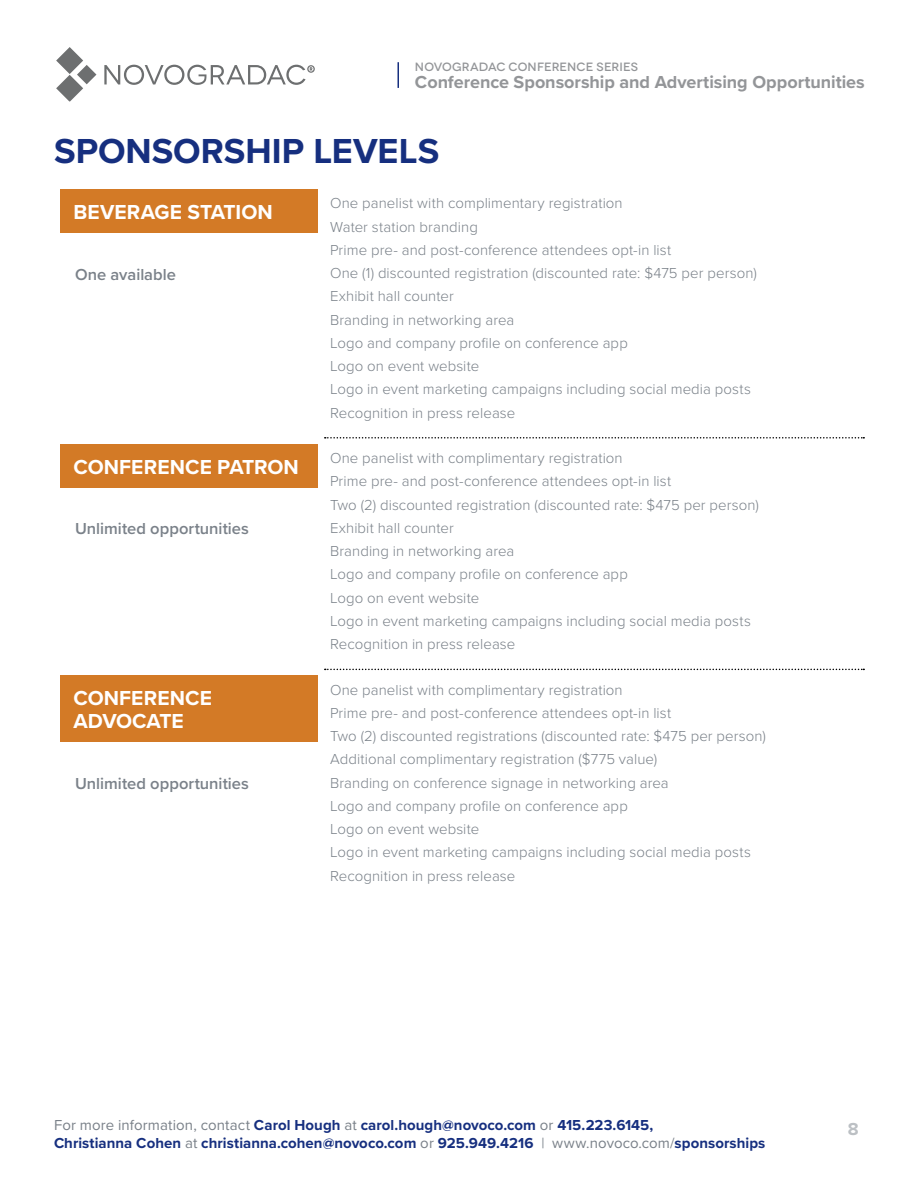
<style>
.page{position:relative;width:918px;height:1188px;background:#fff}
.page>*{position:absolute;margin:0;border:0;box-sizing:border-box;transform-origin:0 0}
.t1{font:700 36px "Proxima Nova";color:#162f7f}
.t2{font:700 21px/22.5px "Proxima Nova";color:#fff}
.t3{font:700 18px "Proxima Nova";color:#939598}
.t4{font:700 18px "Proxima Nova";color:#bcc0c4}
.t5{font:600 16.5px "Proxima Nova";color:#7a8189}
.t6{font:300 15px/23.2px "Proxima Nova";letter-spacing:.005em;color:#7a8189}
.t7{font:700 15px/18px "Proxima Nova";letter-spacing:.005em;color:#162f7f}
.t8{font:500 12px "Novecentowide";letter-spacing:.01em;color:#939598}
.s1{font-weight:400;color:#7a8189}
</style>
<div class="page">
<svg style="left:56px;top:47px;width:40px;height:54px"></svg>
<svg style="left:104px;top:65px;width:211px;height:20px"></svg>
<svg style="left:398px;top:62px;width:1px;height:26px"></svg>
<svg style="left:325px;top:437px;width:539px;height:2px"></svg>
<svg style="left:325px;top:669px;width:539px;height:1px"></svg>
<div style="left:60px;top:189px;width:258px;height:44px;background:#d37a26"></div>
<div style="left:60px;top:444px;width:258px;height:43px;background:#d37a26"></div>
<div style="left:60px;top:675px;width:258px;height:66px;background:#d37a26"></div>
<p class="t8" style="left:415px;top:59px;width:224px">NOVOGRADAC CONFERENCE SERIES</p>
<p class="t3" style="left:415px;top:69px;width:451px">Conference Sponsorship and Advertising Opportunities</p>
<h1 class="t1" style="left:54px;top:125px;width:387px">SPONSORSHIP LEVELS</h1>
<h2 class="t2" style="left:74px;top:200px;width:201px">BEVERAGE STATION</h2>
<p class="t5" style="left:75px;top:262px;width:103px">One available</p>
<h2 class="t2" style="left:74px;top:455px;width:227px">CONFERENCE PATRON</h2>
<p class="t5" style="left:75px;top:517px;width:175px">Unlimited opportunities</p>
<h2 class="t2" style="left:74px;top:687px;width:140px">CONFERENCE<br>ADVOCATE</h2>
<p class="t5" style="left:75px;top:771px;width:175px">Unlimited opportunities</p>
<p class="t6" style="left:330px;top:191px;width:428px">One panelist with complimentary registration<br>Water station branding<br>Prime pre- and post-conference attendees opt-in list<br>One (1) discounted registration (discounted rate: $475 per person)<br>Exhibit hall counter<br>Branding in networking area<br>Logo and company profile on conference app<br>Logo on event website<br>Logo in event marketing campaigns including social media posts Recognition in press release</p>
<p class="t6" style="left:330px;top:446px;width:430px">One panelist with complimentary registration<br>Prime pre- and post-conference attendees opt-in list<br>Two (2) discounted registration (discounted rate: $475 per person)<br>Exhibit hall counter<br>Branding in networking area<br>Logo and company profile on conference app<br>Logo on event website<br>Logo in event marketing campaigns including social media posts Recognition in press release</p>
<p class="t6" style="left:330px;top:677px;width:437px">One panelist with complimentary registration<br>Prime pre- and post-conference attendees opt-in list<br>Two (2) discounted registrations (discounted rate: $475 per person)<br>Additional complimentary registration ($775 value)<br>Branding on conference signage in networking area<br>Logo and company profile on conference app<br>Logo on event website<br>Logo in event marketing campaigns including social media posts Recognition in press release</p>
<p class="t7" style="left:54px;top:1115px;width:713px"><span class="s1">For more information, contact</span> Carol Hough <span class="s1">at</span> carol.hough@novoco.com <span class="s1">or</span> 415.223.6145,<br>Christianna Cohen <span class="s1">at</span> christianna.cohen@novoco.com <span class="s1">or</span> 925.949.4216 <span class="s1">| www.novoco.com/</span>sponsorships</p>
<p class="t4" style="left:848px;top:1115px;width:12px">8</p>
</div>
